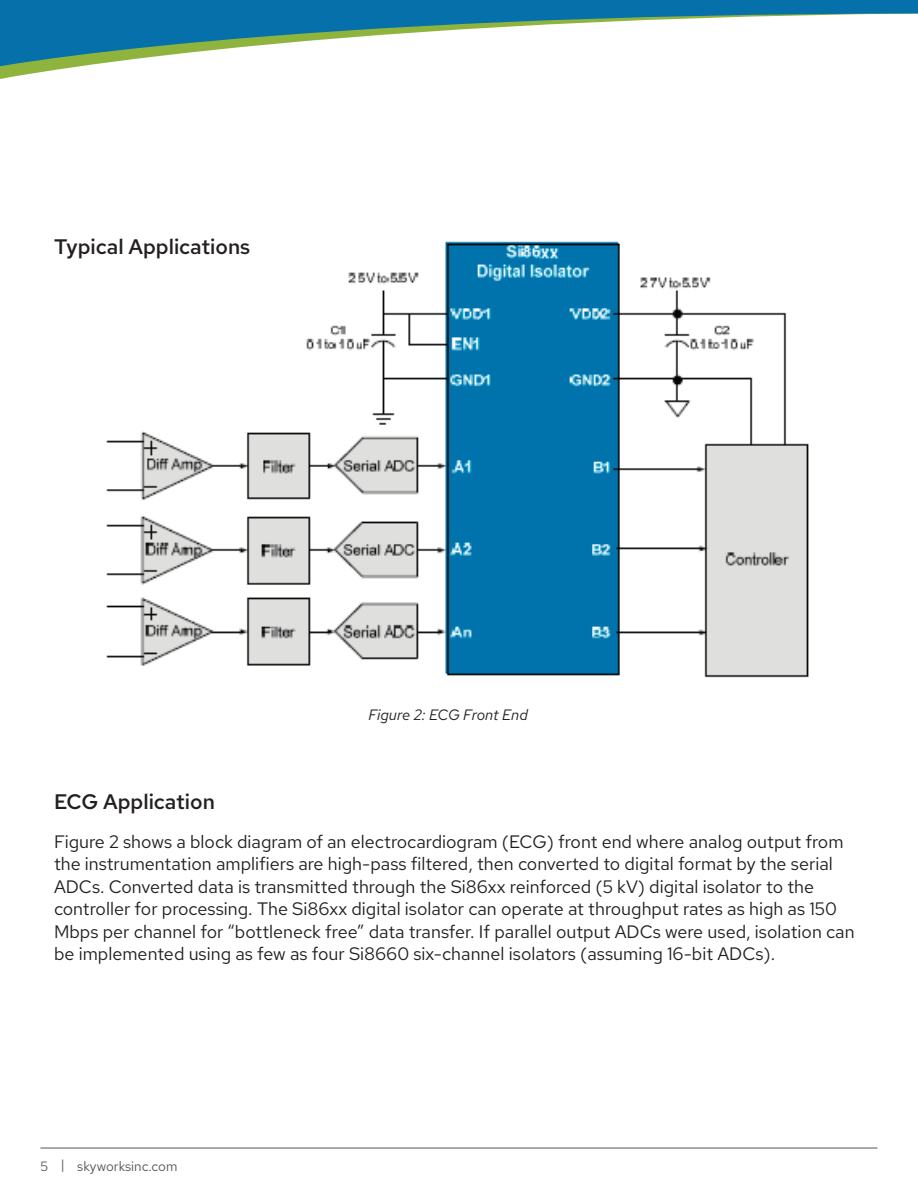
<style>
.page{position:relative;width:918px;height:1188px;background:#fff}
.page>*{position:absolute;margin:0;border:0;box-sizing:border-box;transform-origin:0 0}
.t1{font:600 21px "Red Hat Text";color:#231f20}
.t2{font:18px/22.5px "Red Hat Text";color:#231f20}
.t3{font:italic 15px "Red Hat Text";letter-spacing:-.01em;color:#231f20}
.t4{font:13.5px "Red Hat Text";color:#57585a}
</style>
<div class="page">
<hr style="left:40px;top:1148px;width:838px;height:1px;background:#57585a">
<svg style="left:0;top:69px;width:61px;height:10px"></svg>
<svg style="left:0;top:0;width:918px;height:69px"></svg>
<img style="left:106px;top:241px;width:703px;height:437px">
<p class="t1" style="left:54px;top:233px;width:198px">Typical Applications</p>
<p class="t3" style="left:368px;top:705px;width:161px">Figure 2: ECG Front End</p>
<p class="t1" style="left:54px;top:788px;width:162px">ECG Application</p>
<p class="t2" style="left:54px;top:830px;width:802px">Figure 2 shows a block diagram of an electrocardiogram (ECG) front end where analog output from the instrumentation amplifiers are high-pass filtered, then converted to digital format by the serial ADCs. Converted data is transmitted through the Si86xx reinforced (5 kV) digital isolator to the controller for processing. The Si86xx digital isolator can operate at throughput rates as high as 150<br>Mbps per channel for “bottleneck free” data transfer. If parallel output ADCs were used, isolation can be implemented using as few as four Si8660 six-channel isolators (assuming 16-bit ADCs).</p>
<p class="t4" style="left:40px;top:1157px;width:138px">5 | skyworksinc.com</p>
</div>
